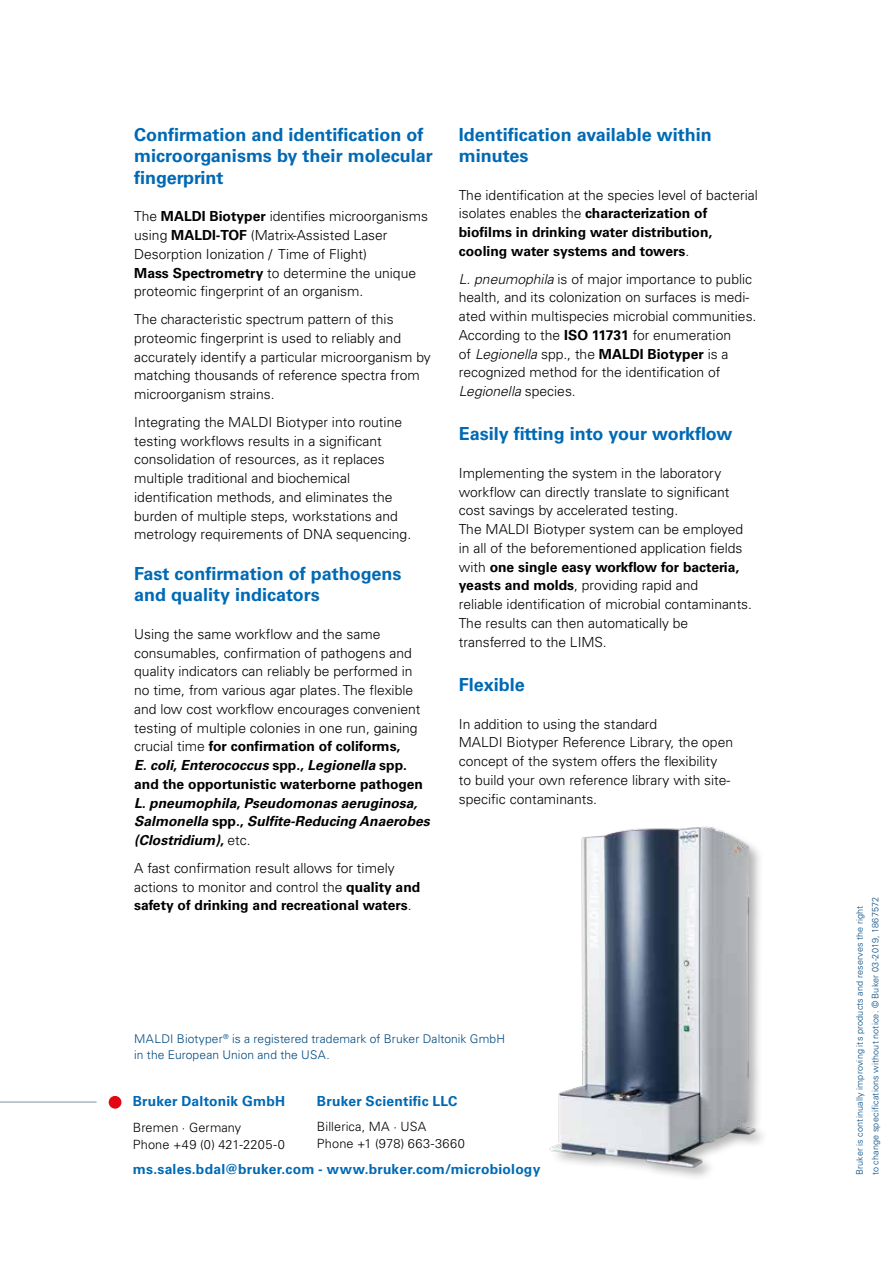
<style>
.page{position:relative;width:893px;height:1263px;background:#fff}
.page>*{position:absolute;margin:0;border:0;box-sizing:border-box;transform-origin:0 0}
.t1{font:700 18px/21.6px "Univers LT Std";color:#0069b4}
.t2{font:300 13.8px/18.8px "Univers LT Std";color:#000}
.t3{font:700 13.8px/18.8px "Univers LT Std";color:#000}
.t4{font:700 13.8px "Univers LT Std";letter-spacing:.015em;color:#0069b4}
.t5{font:300 12.75px/17px "Univers LT Std";letter-spacing:.01em;color:#000}
.t6{font:300 12px/15.8px "Univers LT Std";letter-spacing:.01em;color:#00497f}
.t7{font:300 9px/15.8px "Univers LT Std";letter-spacing:.02em;color:#00497f}
.s1{font-weight:700}
.s2{font-weight:700;font-style:italic}
.s3{font-weight:300}
.s4{font-style:italic}
</style>
<div class="page">
<hr style="left:0;top:1102px;width:97px;height:1px;background:#83929b">
<div style="left:109px;top:1096px;width:12px;height:13px;background:#e30613;border-radius:50%"></div>
<img style="left:549px;top:826px;width:214px;height:349px">
<h1 class="t1" style="left:134px;top:124px;width:300px">Confirmation and identification of microorganisms by their molecular fingerprint</h1>
<p class="t2" style="left:134px;top:207px;width:295px">The <span class="s1">MALDI Biotyper</span> identifies microorganisms using <span class="s1">MALDI-TOF</span> (Matrix-Assisted Laser Desorption Ionization / Time of Flight)<br><span class="s1">Mass Spectrometry</span> to determine the unique proteomic fingerprint of an organism.</p>
<p class="t2" style="left:134px;top:310px;width:298px">The characteristic spectrum pattern of this proteomic fingerprint is used to reliably and accurately identify a particular microorganism by matching thousands of reference spectra from microorganism strains.</p>
<p class="t2" style="left:134px;top:412px;width:279px">Integrating the MALDI Biotyper into routine testing workflows results in a significant consolidation of resources, as it replaces multiple traditional and biochemical identification methods, and eliminates the burden of multiple steps, workstations and metrology requirements of DNA sequencing.</p>
<h1 class="t1" style="left:134px;top:563px;width:269px">Fast confirmation of pathogens and quality indicators</h1>
<p class="t2" style="left:134px;top:624px;width:297px">Using the same workflow and the same consumables, confirmation of pathogens and quality indicators can reliably be performed in no time, from various agar plates. The flexible and low cost workflow encourages convenient testing of multiple colonies in one run, gaining crucial time <span class="s1">for confirmation of coliforms,<br></span><span class="s2">E. coli</span><span class="s1">,</span> <span class="s2">Enterococcus</span> <span class="s1">spp.,</span> <span class="s2">Legionella</span> <span class="s1">spp. and the opportunistic waterborne pathogen </span><span class="s2">L. pneumophila</span><span class="s1">,</span> <span class="s2">Pseudomonas aeruginosa, Salmonella</span> <span class="s1">spp.,</span> <span class="s2">Sulfite-Reducing Anaerobes (Clostridium)</span><span class="s1">,</span> etc.</p>
<p class="t2" style="left:134px;top:858px;width:288px">A fast confirmation result allows for timely actions to monitor and control the <span class="s1">quality and safety of drinking and recreational waters</span>.</p>
<h1 class="t1" style="left:459px;top:124px;width:255px">Identification available within minutes</h1>
<p class="t3" style="left:459px;top:186px;width:301px"><span class="s3">The identification at the species level of bacterial isolates enables the</span> characterization of biofilms in drinking water distribution, cooling water systems and towers<span class="s3">.</span></p>
<p class="t2" style="left:459px;top:269px;width:299px"><span class="s4">L. pneumophila</span> is of major importance to public health, and its colonization on surfaces is medi&shy;ated within multispecies microbial communities.<br>According to the <span class="s1">ISO 11731</span> for enumeration<br>of <span class="s4">Legionella</span> spp., the <span class="s1">MALDI Biotyper</span> is a recognized method for the identification of <span class="s4">Legionella</span> species.</p>
<h1 class="t1" style="left:459px;top:423px;width:275px">Easily fitting into your workflow</h1>
<p class="t2" style="left:459px;top:464px;width:295px">Implementing the system in the laboratory workflow can directly translate to significant cost savings by accelerated testing.<br>The MALDI Biotyper system can be employed in all of the beforementioned application fields with <span class="s1">one single easy workflow for bacteria, yeasts and molds</span>, providing rapid and<br>reliable identification of microbial contaminants.<br>The results can then automatically be transferred to the LIMS.</p>
<h1 class="t1" style="left:459px;top:674px;width:68px">Flexible</h1>
<p class="t2" style="left:459px;top:714px;width:276px">In addition to using the standard<br>MALDI Biotyper Reference Library, the open concept of the system offers the flexibility to build your own reference library with site&shy;specific contaminants.</p>
<p class="t6" style="left:134px;top:1031px;width:372px">MALDI Biotyper<sup>®</sup> is a registered trademark of Bruker Daltonik GmbH in the European Union and the USA.</p>
<p class="t4" style="left:317px;top:1093px;width:142px">Bruker Scientific LLC</p>
<p class="t5" style="left:317px;top:1118px;width:149px">Billerica, MA · USA<br>Phone +1 (978) 663-3660</p>
<p class="t4" style="left:133px;top:1161px;width:409px">ms.sales.bdal@bruker.com - www.bruker.com/microbiology</p>
<p class="t4" style="left:133px;top:1093px;width:154px">Bruker Daltonik GmbH</p>
<p class="t5" style="left:133px;top:1119px;width:154px">Bremen · Germany<br>Phone +49 (0) 421-2205-0</p>
<p class="t7" style="left:852px;top:1175px;width:280px;rotate:-90deg">Bruker is continually improving its products and reserves the right to change specifications without notice. © Buker 03-2019, 1867572</p>
</div>
